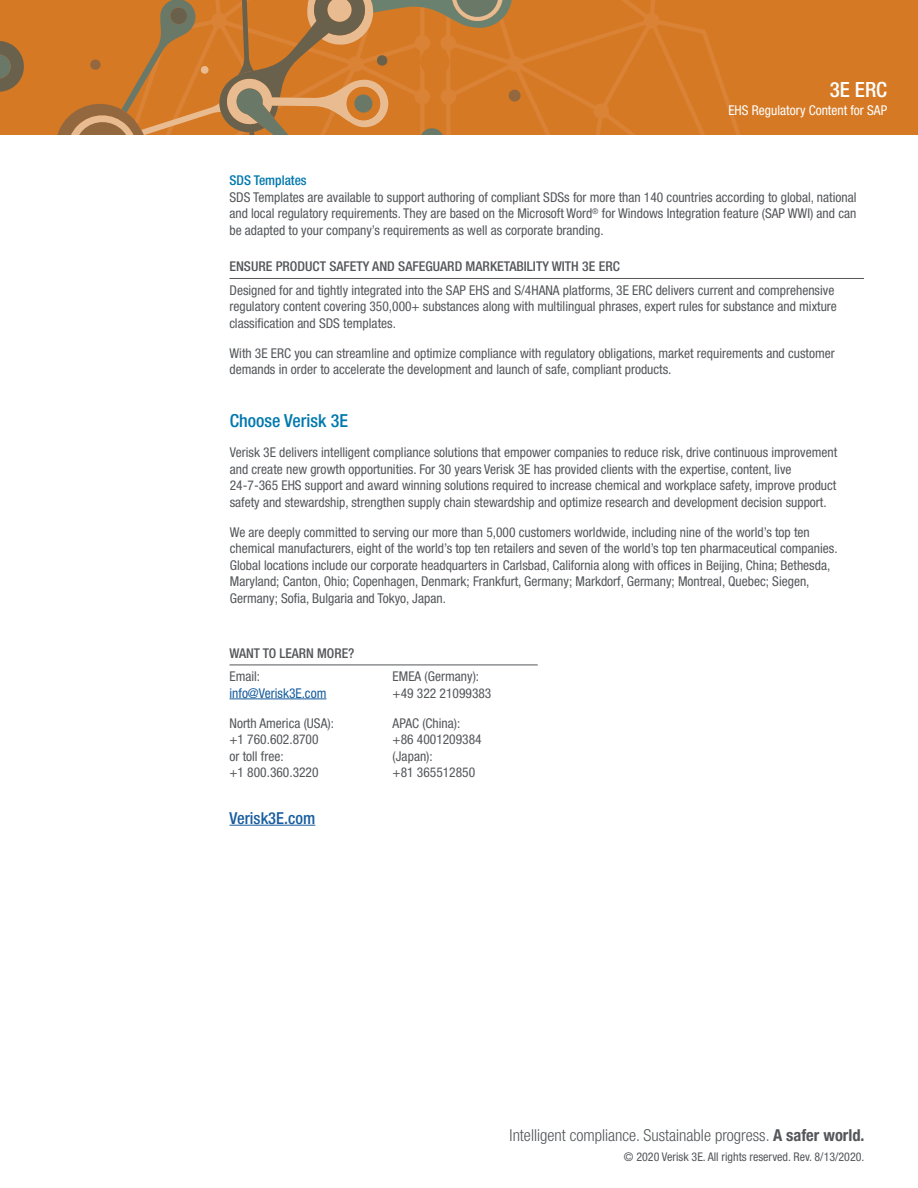
<style>
.page{position:relative;width:918px;height:1188px;background:#fff}
.page>*{position:absolute;margin:0;border:0;box-sizing:border-box;transform-origin:0 0}
.t1{font:500 condensed 21px "Helvetica Neue LT Std";color:#fff}
.heading_2{font:500 condensed 18px "Helvetica Neue LT Std";color:#0078ae}
.t2{font:300 condensed 16.5px "Helvetica Neue LT Std";color:#54575a}
.heading_4{font:500 condensed 16.5px "Helvetica Neue LT Std";color:#175d9e}
.copy{font:condensed 13.5px/16.5px "Helvetica Neue LT Std";color:#54575a}
.heading_3{font:500 condensed 13.5px "Helvetica Neue LT Std";color:#54575a}
.t3{font:condensed 13.5px "Helvetica Neue LT Std";color:#fff}
.copy-2{font:condensed 13.5px/16.5px "Helvetica Neue LT Std";color:#175d9e}
.copy-3{font:500 condensed 13.5px "Helvetica Neue LT Std";color:#0078ae}
.t4{font:condensed 12px "Helvetica Neue LT Std";color:#54575a}
.s1{color:#54575a}
.s2{font-weight:700}
</style>
<div class="page">
<div style="left:0;top:0;width:918px;height:135px;background:#d57924"></div>
<svg style="left:521px;top:0;width:219px;height:135px"></svg>
<svg style="left:537px;top:1px;width:9px;height:9px"></svg>
<svg style="left:0;top:0;width:521px;height:135px"></svg>
<hr style="left:230px;top:278px;width:634px;height:1px;background:#54575a">
<hr style="left:230px;top:665px;width:308px;height:1px;background:#54575a">
<hr style="left:230px;top:699px;width:96px;height:1px;background:#175d9e">
<hr style="left:230px;top:825px;width:85px;height:1px;background:#175d9e">
<h1 class="t1" style="left:830px;top:77px;width:59px">3E ERC</h1>
<p class="t3" style="left:728px;top:102px;width:160px">EHS Regulatory Content for SAP</p>
<p class="copy-3" style="left:230px;top:172px;width:79px">SDS Templates</p>
<p class="copy" style="left:230px;top:189px;width:628px;text-align:justify">SDS Templates are available to support authoring of compliant SDSs for more than 140 countries according to global, national and local regulatory requirements. They are based on the Microsoft Word<sup>®</sup> for Windows Integration feature (SAP WWI) and can be adapted to your company’s requirements as well as corporate branding.</p>
<p class="heading_3" style="left:230px;top:259px;width:392px">ENSURE PRODUCT SAFETY AND SAFEGUARD MARKETABILITY WITH 3E ERC</p>
<p class="copy" style="left:230px;top:281px;width:609px">Designed for and tightly integrated into the SAP EHS and S/4HANA platforms, 3E ERC delivers current and comprehensive regulatory content covering 350,000+ substances along with multilingual phrases, expert rules for substance and mixture classification and SDS templates.</p>
<p class="copy" style="left:230px;top:344px;width:607px">With 3E ERC you can streamline and optimize compliance with regulatory obligations, market requirements and customer demands in order to accelerate the development and launch of safe, compliant products.</p>
<p class="heading_2" style="left:230px;top:410px;width:120px">Choose Verisk 3E</p>
<p class="copy" style="left:230px;top:444px;width:609px">Verisk 3E delivers intelligent compliance solutions that empower companies to reduce risk, drive continuous improvement and create new growth opportunities. For 30 years Verisk 3E has provided clients with the expertise, content, live 24-7-365 EHS support and award winning solutions required to increase chemical and workplace safety, improve product safety and stewardship, strengthen supply chain stewardship and optimize research and development decision support.</p>
<p class="copy" style="left:230px;top:524px;width:609px">We are deeply committed to serving our more than 5,000 customers worldwide, including nine of the world’s top ten chemical manufacturers, eight of the world’s top ten retailers and seven of the world’s top ten pharmaceutical companies.<br>Global locations include our corporate headquarters in Carlsbad, California along with offices in Beijing, China; Bethesda, Maryland; Canton, Ohio; Copenhagen, Denmark; Frankfurt, Germany; Markdorf, Germany; Montreal, Quebec; Siegen, Germany; Sofia, Bulgaria and Tokyo, Japan.</p>
<p class="heading_3" style="left:230px;top:645px;width:126px">WANT TO LEARN MORE?</p>
<p class="copy-2" style="left:230px;top:668px;width:98px"><span class="s1">Email: </span>info@Verisk3E.com</p>
<p class="copy" style="left:230px;top:714px;width:106px">North America (USA): +1 760.602.8700<br>or toll free:<br>+1 800.360.3220</p>
<p class="heading_4" style="left:230px;top:808px;width:87px">Verisk3E.com</p>
<p class="copy" style="left:393px;top:668px;width:100px">EMEA (Germany): +49 322 21099383</p>
<p class="copy" style="left:393px;top:714px;width:91px">APAC (China): +86 4001209384 (Japan):<br>+81 365512850</p>
<p class="t2" style="left:510px;top:1126px;width:356px">Intelligent compliance. Sustainable progress. <span class="s2">A safer world.</span></p>
<p class="t4" style="left:624px;top:1150px;width:242px">© 2020 Verisk 3E. All rights reserved. Rev. 8/13/2020.</p>
</div>
